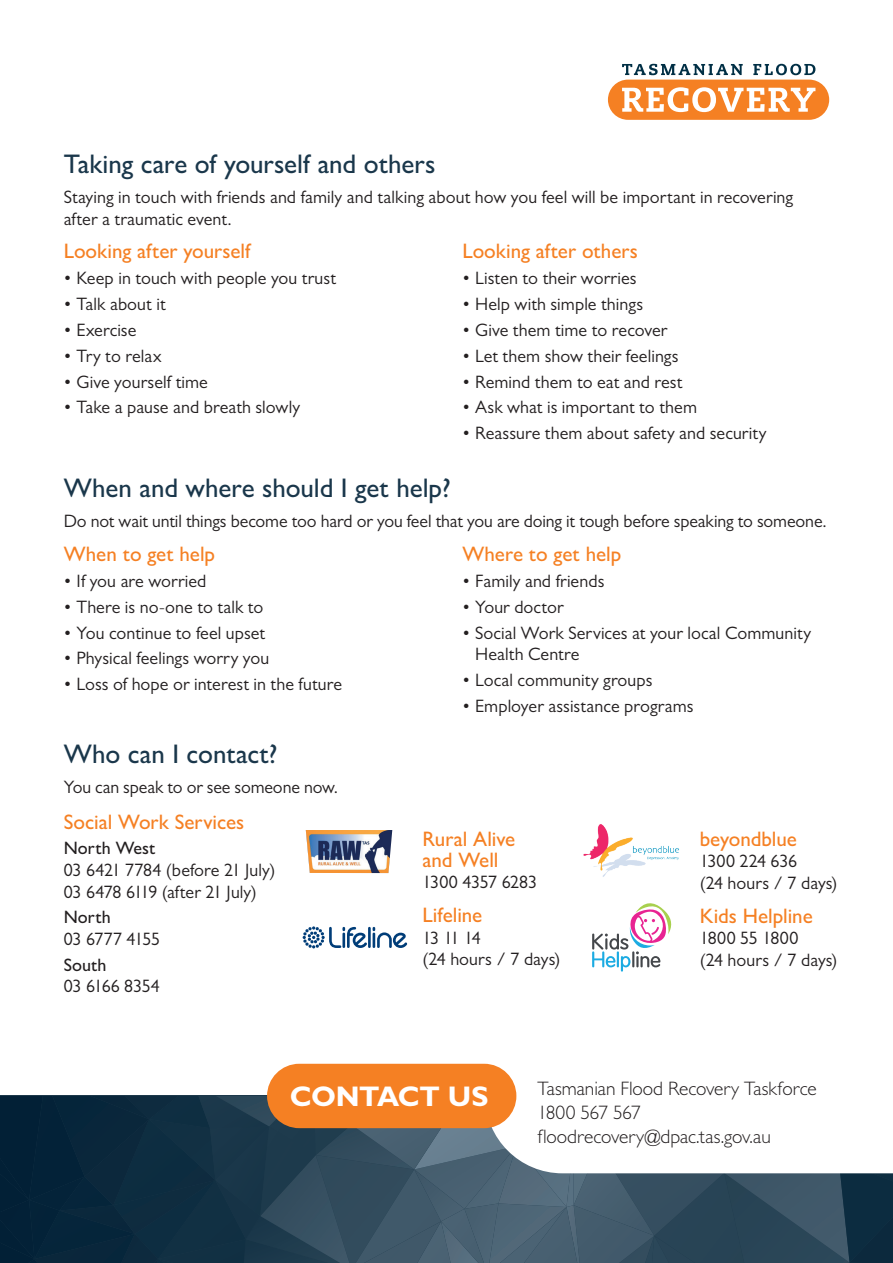
<style>
.page{position:relative;width:893px;height:1263px;background:#fff}
.page>*{position:absolute;margin:0;border:0;box-sizing:border-box;transform-origin:0 0}
.t1{font:700 28.5px "Gill Sans MT Pro";letter-spacing:-.015em;color:#fff}
.t2{font:500 27px "Gill Sans MT Pro";letter-spacing:-.005em;color:#1a374b}
.t3{font:500 21px/21px "Gill Sans MT Pro";color:#f58023}
.t4{font:300 19.5px/24px "Gill Sans MT Pro";letter-spacing:-.005em;color:#231f20}
.t5{font:18px/21.6px "Gill Sans MT Pro";letter-spacing:.005em;color:#231f20}
.t6{font:500 18px "Gill Sans MT Pro";letter-spacing:.005em;color:#231f20}
.t7{font:18px "Gill Sans MT Pro";letter-spacing:-.015em;color:#231f20}
.t8{font:18px "Gill Sans MT Pro";letter-spacing:-.02em;color:#231f20}
</style>
<div class="page">
<svg style="left:0;top:1096px;width:893px;height:167px;background:#264254"></svg>
<svg style="left:485px;top:1063px;width:408px;height:110px"></svg>
<div style="left:608px;top:80px;width:221px;height:40px;background:#f58023;border-radius:20px"></div>
<svg style="left:622px;top:64px;width:121px;height:11px"></svg>
<svg style="left:753px;top:64px;width:62px;height:11px"></svg>
<svg style="left:622px;top:87px;width:193px;height:25px"></svg>
<div style="left:267px;top:1064px;width:249px;height:64px;background:#f58023;border-radius:32px"></div>
<svg style="left:592px;top:903px;width:80px;height:68px"></svg>
<img style="left:306px;top:830px;width:86px;height:43px">
<img style="left:583px;top:824px;width:96px;height:53px">
<hr style="left:368px;top:927px;width:3px;height:21px;background:#003d78">
<svg style="left:303px;top:926px;width:64px;height:22px"></svg>
<svg style="left:373px;top:927px;width:34px;height:21px"></svg>
<h2 class="t2" style="left:64px;top:148px;width:373px">Taking care of yourself and others</h2>
<p class="t5" style="left:64px;top:186px;width:731px">Staying in touch with friends and family and talking about how you feel will be important in recovering after a traumatic event.</p>
<p class="t3" style="left:64px;top:241px;width:188px">Looking after yourself</p>
<p class="t5" style="left:64px;top:267px;width:274px">• Keep in touch with people you trust</p>
<p class="t5" style="left:64px;top:293px;width:103px">• Talk about it</p>
<p class="t5" style="left:64px;top:319px;width:74px">• Exercise</p>
<p class="t5" style="left:64px;top:345px;width:99px">• Try to relax</p>
<p class="t5" style="left:64px;top:371px;width:146px">• Give yourself time</p>
<p class="t5" style="left:64px;top:396px;width:238px">• Take a pause and breath slowly</p>
<p class="t3" style="left:462px;top:241px;width:177px">Looking after others</p>
<p class="t5" style="left:462px;top:267px;width:176px">• Listen to their worries</p>
<p class="t5" style="left:462px;top:293px;width:182px">• Help with simple things</p>
<p class="t5" style="left:462px;top:319px;width:207px">• Give them time to recover</p>
<p class="t5" style="left:462px;top:345px;width:218px">• Let them show their feelings</p>
<p class="t5" style="left:462px;top:371px;width:222px">• Remind them to eat and rest</p>
<p class="t5" style="left:462px;top:396px;width:236px">• Ask what is important to them</p>
<p class="t5" style="left:462px;top:422px;width:306px">• Reassure them about safety and security</p>
<h2 class="t2" style="left:64px;top:472px;width:388px">When and where should I get help?</h2>
<p class="t5" style="left:64px;top:510px;width:764px">Do not wait until things become too hard or you feel that you are doing it tough before speaking to someone.</p>
<p class="t3" style="left:64px;top:543px;width:153px">When to get help</p>
<p class="t5" style="left:64px;top:570px;width:144px">• If you are worried</p>
<p class="t5" style="left:64px;top:596px;width:201px">• There is no-one to talk to</p>
<p class="t5" style="left:64px;top:622px;width:203px">• You continue to feel upset</p>
<p class="t5" style="left:64px;top:647px;width:207px">• Physical feelings worry you</p>
<p class="t5" style="left:64px;top:673px;width:280px">• Loss of hope or interest in the future</p>
<p class="t3" style="left:462px;top:543px;width:160px">Where to get help</p>
<p class="t5" style="left:462px;top:570px;width:144px">• Family and friends</p>
<p class="t5" style="left:462px;top:596px;width:103px">• Your doctor</p>
<p class="t5" style="left:475px;top:622px;width:337px;text-indent:-13px">• Social Work Services at your local Community<br>Health Centre</p>
<p class="t5" style="left:462px;top:669px;width:192px">• Local community groups</p>
<p class="t5" style="left:462px;top:695px;width:233px">• Employer assistance programs</p>
<h2 class="t2" style="left:64px;top:737px;width:215px">Who can I contact?</h2>
<p class="t5" style="left:64px;top:776px;width:276px">You can speak to or see someone now.</p>
<p class="t3" style="left:64px;top:811px;width:182px">Social Work Services</p>
<p class="t6" style="left:64px;top:838px;width:93px">North West</p>
<p class="t5" style="left:64px;top:859px;width:213px">03 6421 7784 (before 21 July)<br>03 6478 6119 (after 21 July)</p>
<p class="t6" style="left:64px;top:907px;width:48px">North</p>
<p class="t8" style="left:64px;top:928px;width:98px">03 6777 4155</p>
<p class="t6" style="left:64px;top:954px;width:44px">South</p>
<p class="t5" style="left:64px;top:975px;width:98px">03 6166 8354</p>
<p class="t3" style="left:423px;top:828px;width:94px">Rural Alive and Well</p>
<p class="t7" style="left:423px;top:871px;width:116px">1300 4357 6283</p>
<p class="t3" style="left:423px;top:904px;width:61px">Lifeline</p>
<p class="t5" style="left:423px;top:926px;width:139px">13 11 14<br>(24 hours / 7 days)</p>
<p class="t3" style="left:700px;top:828px;width:99px">beyondblue</p>
<p class="t5" style="left:700px;top:850px;width:139px">1300 224 636<br>(24 hours / 7 days)</p>
<p class="t3" style="left:700px;top:905px;width:115px">Kids Helpline</p>
<p class="t5" style="left:700px;top:927px;width:139px">1800 55 1800<br>(24 hours / 7 days)</p>
<h1 class="t1" style="left:290px;top:1078px;width:200px">CONTACT US</h1>
<p class="t4" style="left:537px;top:1076px;width:281px">Tasmanian Flood Recovery Taskforce<br>1800 567 567 floodrecovery@dpac.tas.gov.au</p>
</div>
